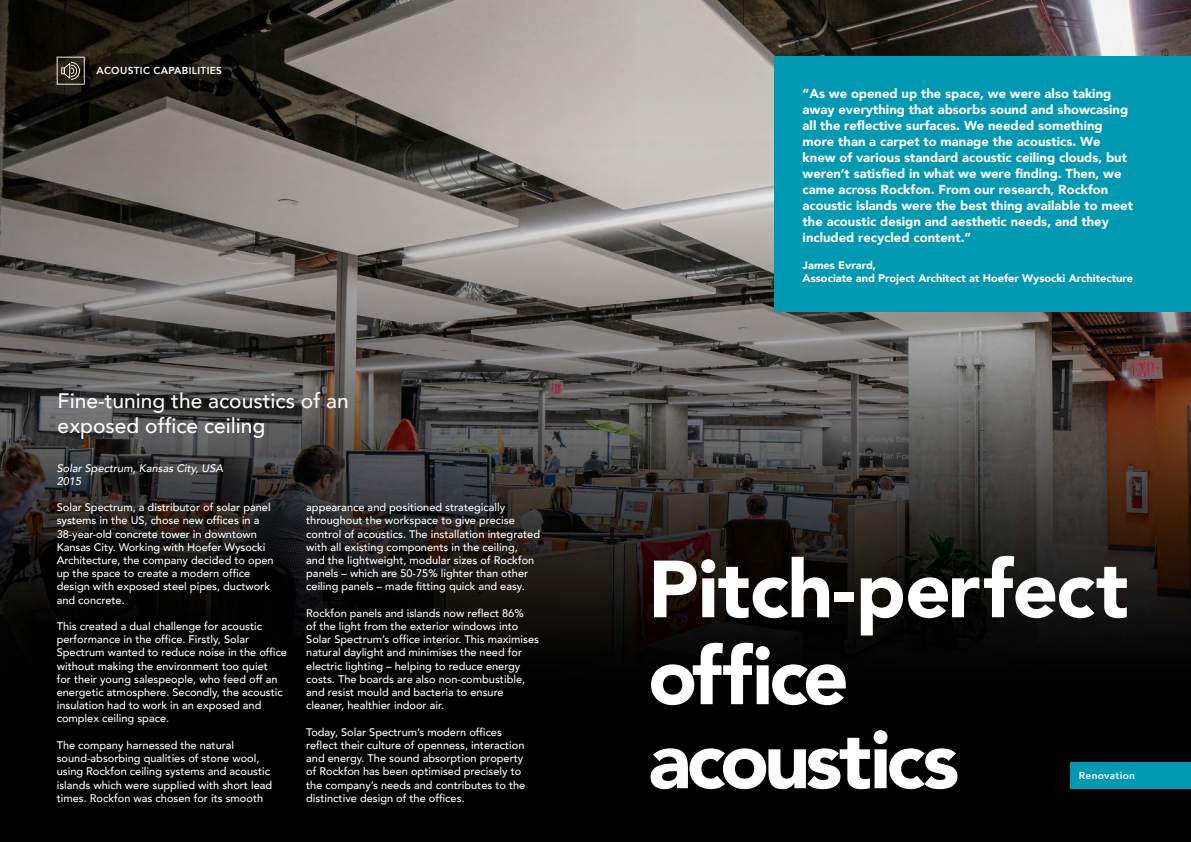
<style>
.page{position:relative;width:1191px;height:842px;background:#000}
.page>*{position:absolute;margin:0;border:0;box-sizing:border-box;transform-origin:0 0}
.t1{font:900 80px/85.5px "Avenir";letter-spacing:-.03em;color:#fff}
.t2{font:500 21px/25.2px "Avenir";color:#fff}
.t3{font:900 13px/16px "Avenir";color:#fff}
.t4{font:500 11px/13.2px "Avenir";color:#fff}
.t5{font:900 11px/13.2px "Avenir";color:#fff}
.t6{font:italic 500 11px/13.2px "Avenir";color:#fff}
.t7{font:800 10.1px "Avenir";letter-spacing:.03em;color:#fff}
</style>
<div class="page">
<img style="left:0;top:0;width:1191px;height:645px">
<div style="left:774px;top:57px;width:417px;height:255px;background:#0099b3"></div>
<div style="left:1070px;top:762px;width:121px;height:27px;background:#0099b3"></div>
<svg style="left:0;top:0;width:635px;height:421px;background:#6a6662"></svg>
<svg style="left:57px;top:57px;width:28px;height:28px"></svg>
<p class="t7" style="left:96px;top:63px;width:127px">ACOUSTIC CAPABILITIES</p>
<h2 class="t2" style="left:58px;top:387px;width:293px">Fine-tuning the acoustics of an exposed office ceiling</h2>
<p class="t6" style="left:57px;top:461px;width:168px">Solar Spectrum, Kansas City, USA<br>2015</p>
<p class="t4" style="left:57px;top:500px;width:218px">Solar Spectrum, a distributor of solar panel systems in the US, chose new offices in a 38-year-old concrete tower in downtown Kansas City. Working with Hoefer Wysocki Architecture, the company decided to open up the space to create a modern office design with exposed steel pipes, ductwork and concrete.</p>
<p class="t4" style="left:57px;top:619px;width:232px">This created a dual challenge for acoustic performance in the office. Firstly, Solar Spectrum wanted to reduce noise in the office without making the environment too quiet<br>for their young salespeople, who feed off an energetic atmosphere. Secondly, the acoustic insulation had to work in an exposed and complex ceiling space.</p>
<p class="t4" style="left:57px;top:738px;width:217px">The company harnessed the natural sound-absorbing qualities of stone wool, using Rockfon ceiling systems and acoustic islands which were supplied with short lead times. Rockfon was chosen for its smooth</p>
<p class="t4" style="left:306px;top:500px;width:235px">appearance and positioned strategically throughout the workspace to give precise control of acoustics. The installation integrated with all existing components in the ceiling,<br>and the lightweight, modular sizes of Rockfon panels – which are 50-75% lighter than other ceiling panels – made fitting quick and easy.</p>
<p class="t4" style="left:306px;top:606px;width:234px">Rockfon panels and islands now reflect 86%<br>of the light from the exterior windows into Solar Spectrum’s office interior. This maximises natural daylight and minimises the need for electric lighting – helping to reduce energy costs. The boards are also non-combustible, and resist mould and bacteria to ensure cleaner, healthier indoor air.</p>
<p class="t4" style="left:306px;top:725px;width:221px">Today, Solar Spectrum’s modern offices reflect their culture of openness, interaction and energy. The sound absorption property of Rockfon has been optimised precisely to the company’s needs and contributes to the distinctive design of the offices.</p>
<p class="t3" style="left:802px;top:85px;width:332px">“As we opened up the space, we were also taking away everything that absorbs sound and showcasing all the reflective surfaces. We needed something more than a carpet to manage the acoustics. We knew of various standard acoustic ceiling clouds, but weren’t satisfied in what we were finding. Then, we came across Rockfon. From our research, Rockfon acoustic islands were the best thing available to meet the acoustic design and aesthetic needs, and they included recycled content.”</p>
<p class="t5" style="left:802px;top:258px;width:332px">James Evrard,<br>Associate and Project Architect at Hoefer Wysocki Architecture</p>
<h1 class="t1" style="left:648px;top:544px;width:482px">Pitch-perfect office acoustics</h1>
<p class="t7" style="left:1078px;top:768px;width:58px">Renovation</p>
</div>
